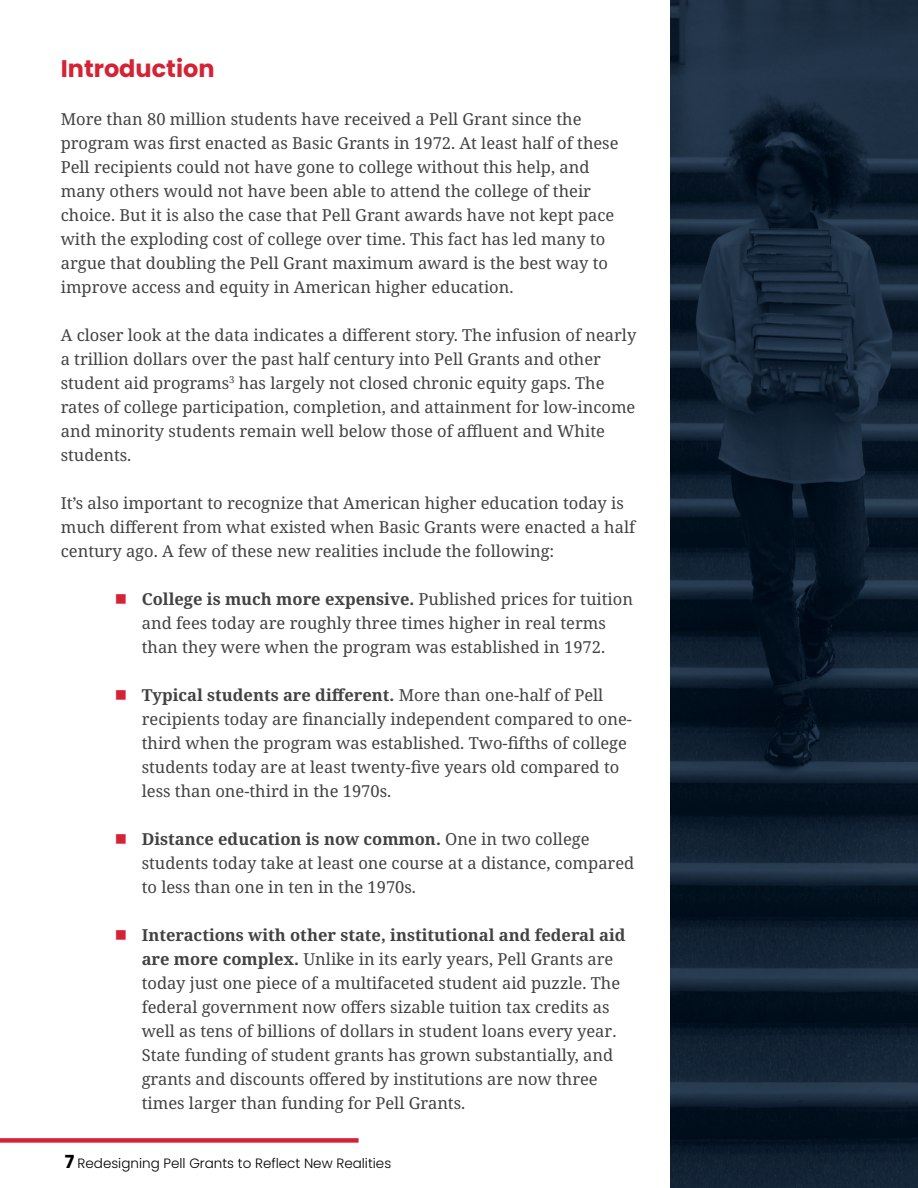
<style>
.page{position:relative;width:918px;height:1188px;background:#fff}
.page>*{position:absolute;margin:0;border:0;box-sizing:border-box;transform-origin:0 0}
.t1{font:700 24px "Poppins";color:#d32334}
.t2{font:16.5px/24px "Noto Serif";color:#424243}
.t3{font:300 13.5px "Poppins";color:#000}
.s1{font-weight:700}
.s2{font-weight:700;font-size:18px}
</style>
<div class="page">
<img style="left:671px;top:0;width:247px;height:1188px">
<div style="left:0;top:1138px;width:359px;height:5px;background:#d32334"></div>
<h1 class="t1" style="left:61px;top:55px;width:155px">Introduction</h1>
<p class="t2" style="left:61px;top:108px;width:559px">More than 80 million students have received a Pell Grant since the program was first enacted as Basic Grants in 1972. At least half of these Pell recipients could not have gone to college without this help, and many others would not have been able to attend the college of their choice. But it is also the case that Pell Grant awards have not kept pace with the exploding cost of college over time. This fact has led many to argue that doubling the Pell Grant maximum award is the best way to improve access and equity in American higher education.</p>
<p class="t2" style="left:61px;top:324px;width:577px">A closer look at the data indicates a different story. The infusion of nearly a trillion dollars over the past half century into Pell Grants and other student aid programs<sup>3</sup> has largely not closed chronic equity gaps. The rates of college participation, completion, and attainment for low-income and minority students remain well below those of affluent and White students.</p>
<p class="t2" style="left:61px;top:492px;width:576px">It’s also important to recognize that American higher education today is much different from what existed when Basic Grants were enacted a half century ago. A few of these new realities include the following:</p>
<p class="t2" style="left:142px;top:588px;width:493px"><span class="s1">College is much more expensive.</span> Published prices for tuition and fees today are roughly three times higher in real terms than they were when the program was established in 1972.</p>
<p class="t2" style="left:142px;top:684px;width:492px"><span class="s1">Typical students are different.</span> More than one-half of Pell recipients today are financially independent compared to one&shy;third when the program was established. Two-fifths of college students today are at least twenty-five years old compared to less than one-third in the 1970s.</p>
<p class="t2" style="left:142px;top:828px;width:494px"><span class="s1">Distance education is now common.</span> One in two college students today take at least one course at a distance, compared to less than one in ten in the 1970s.</p>
<p class="t2" style="left:142px;top:924px;width:485px"><span class="s1">Interactions with other state, institutional and federal aid are more complex.</span> Unlike in its early years, Pell Grants are today just one piece of a multifaceted student aid puzzle. The federal government now offers sizable tuition tax credits as well as tens of billions of dollars in student loans every year.<br>State funding of student grants has grown substantially, and grants and discounts offered by institutions are now three times larger than funding for Pell Grants.</p>
<p class="t3" style="left:65px;top:1155px;width:328px"><span class="s2">7</span> Redesigning Pell Grants to Reflect New Realities</p>
</div>
